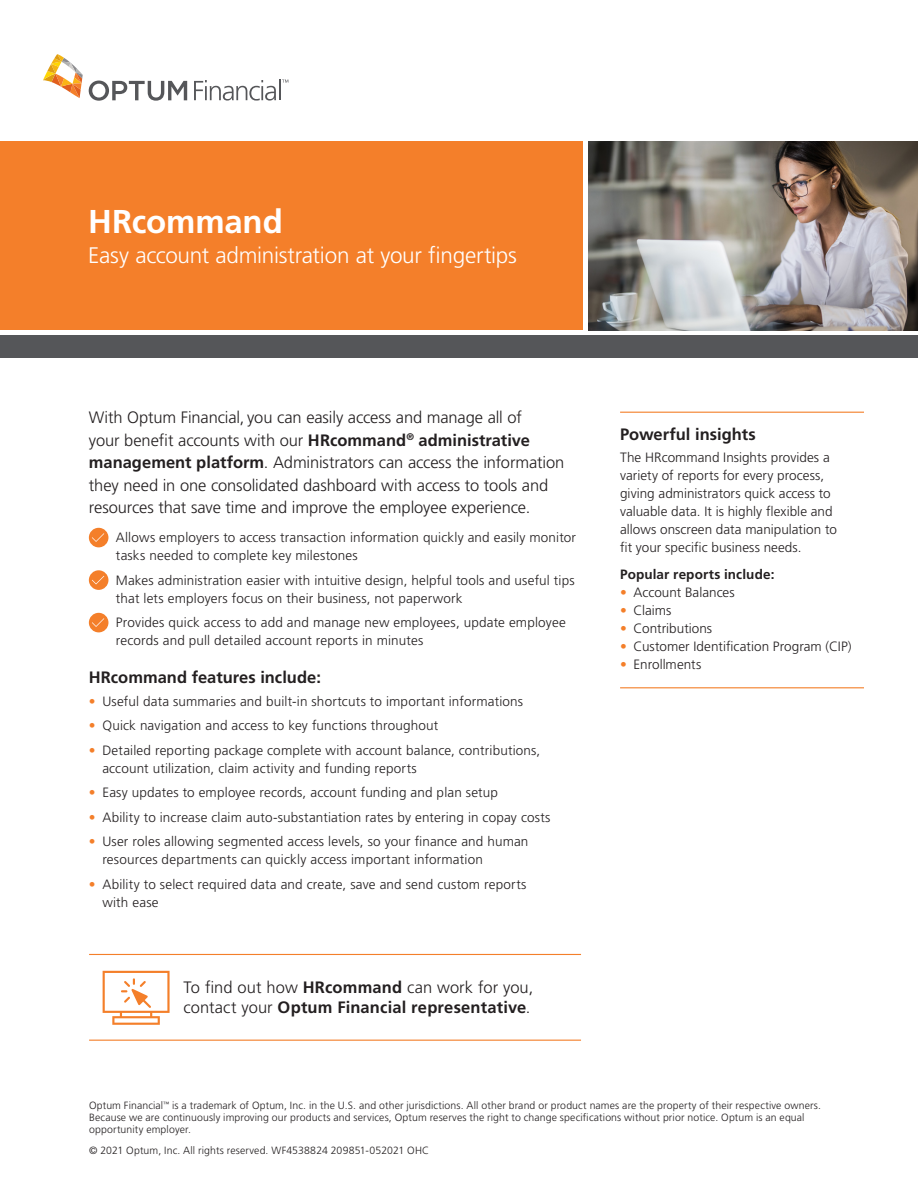
<style>
.page{position:relative;width:918px;height:1188px;background:#fff}
.page>*{position:absolute;margin:0;border:0;box-sizing:border-box;transform-origin:0 0}
.t1{font:700 33px "Frutiger LT Pro";letter-spacing:-.005em;color:#fff}
.t2{font:300 22.5px "Frutiger LT Pro";letter-spacing:-.01em;color:#fff}
.Intro_Body_Copy{font:300 16.5px/22.5px "Frutiger LT Pro";letter-spacing:-.005em;color:#231f20}
.Body_copy{font:300 16.5px/19.5px "Frutiger LT Pro";letter-spacing:.005em;color:#231f20}
.Sidebar_Header-rule{font:700 16.5px "Frutiger LT Pro";color:#231f20}
.Body_copy-2{font:300 13.5px/18px "Frutiger LT Pro";letter-spacing:.01em;color:#231f20}
.Sidebar_Body_-_rule{font:300 13.5px/18px "Frutiger LT Pro";color:#231f20}
.Sidebar_Body_-_rule-2{font:700 13.5px "Frutiger LT Pro";letter-spacing:.01em;color:#231f20}
.Disclaimer{font:300 10.5px/12px "Frutiger LT Pro";letter-spacing:.01em;color:#231f20}
.s1{font-weight:700}
.s2{color:#f47f2a}
</style>
<div class="page">
<div style="left:0;top:141px;width:582px;height:189px;background:#f47f2a"></div>
<div style="left:0;top:335px;width:918px;height:22px;background:#555659"></div>
<hr style="left:620px;top:412px;width:244px;height:1px;background:#f47f2a">
<hr style="left:620px;top:687px;width:244px;height:1px;background:#f47f2a">
<img style="left:589px;top:141px;width:329px;height:189px">
<svg style="left:43px;top:54px;width:40px;height:44px"></svg>
<svg style="left:89px;top:81px;width:98px;height:20px"></svg>
<svg style="left:194px;top:79px;width:94px;height:22px"></svg>
<div style="left:89px;top:528px;width:19px;height:19px;background:#f47f2a;border-radius:50%"></div>
<svg style="left:92px;top:533px;width:12px;height:9px"></svg>
<div style="left:89px;top:570px;width:19px;height:20px;background:#f47f2a;border-radius:50%"></div>
<svg style="left:92px;top:576px;width:12px;height:8px"></svg>
<div style="left:89px;top:613px;width:19px;height:19px;background:#f47f2a;border-radius:50%"></div>
<svg style="left:92px;top:618px;width:12px;height:9px"></svg>
<hr style="left:89px;top:954px;width:492px;height:1px;background:#f47f2a">
<hr style="left:89px;top:1040px;width:492px;height:1px;background:#f47f2a">
<svg style="left:103px;top:971px;width:67px;height:54px"></svg>
<p class="t1" style="left:88px;top:202px;width:196px">HRcommand</p>
<p class="t2" style="left:88px;top:242px;width:430px">Easy account administration at your fingertips</p>
<p class="Intro_Body_Copy" style="left:89px;top:406px;width:477px">With Optum Financial, you can easily access and manage all of<br>your benefit accounts with our <span class="s1">HRcommand</span><sup>®</sup> <span class="s1">administrative management platform</span>. Administrators can access the information they need in one consolidated dashboard with access to tools and resources that save time and improve the employee experience.</p>
<p class="Body_copy-2" style="left:116px;top:528px;width:462px">Allows employers to access transaction information quickly and easily monitor tasks needed to complete key milestones</p>
<p class="Body_copy-2" style="left:116px;top:571px;width:460px">Makes administration easier with intuitive design, helpful tools and useful tips that lets employers focus on their business, not paperwork</p>
<p class="Body_copy-2" style="left:116px;top:613px;width:451px">Provides quick access to add and manage new employees, update employee records and pull detailed account reports in minutes</p>
<p class="Sidebar_Header-rule" style="left:89px;top:668px;width:234px">HRcommand features include:</p>
<p class="Body_copy-2" style="left:89px;top:692px;width:436px"><span class="s2">•</span> Useful data summaries and built-in shortcuts to important informations</p>
<p class="Body_copy-2" style="left:89px;top:717px;width:351px"><span class="s2">•</span> Quick navigation and access to key functions throughout</p>
<p class="Body_copy-2" style="left:102px;top:741px;width:440px;text-indent:-14px"><span class="s2">•</span> Detailed reporting package complete with account balance, contributions, account utilization, claim activity and funding reports</p>
<p class="Body_copy-2" style="left:89px;top:784px;width:411px"><span class="s2">•</span> Easy updates to employee records, account funding and plan setup</p>
<p class="Body_copy-2" style="left:89px;top:808px;width:463px"><span class="s2">•</span> Ability to increase claim auto-substantiation rates by entering in copay costs</p>
<p class="Body_copy-2" style="left:102px;top:833px;width:428px;text-indent:-14px"><span class="s2">•</span> User roles allowing segmented access levels, so your finance and human resources departments can quickly access important information</p>
<p class="Body_copy-2" style="left:102px;top:875px;width:426px;text-indent:-14px"><span class="s2">•</span> Ability to select required data and create, save and send custom reports with ease</p>
<p class="Body_copy" style="left:184px;top:978px;width:351px">To find out how <span class="s1">HRcommand</span> can work for you, contact your <span class="s1">Optum Financial representative</span>.</p>
<p class="Sidebar_Header-rule" style="left:620px;top:424px;width:137px">Powerful insights</p>
<p class="Sidebar_Body_-_rule" style="left:620px;top:449px;width:218px">The HRcommand Insights provides a variety of reports for every process, giving administrators quick access to valuable data. It is highly flexible and allows onscreen data manipulation to fit your specific business needs.</p>
<p class="Sidebar_Body_-_rule-2" style="left:620px;top:567px;width:156px">Popular reports include:</p>
<p class="Sidebar_Body_-_rule" style="left:620px;top:584px;width:116px"><span class="s2">•</span> Account Balances</p>
<p class="Sidebar_Body_-_rule" style="left:620px;top:602px;width:53px"><span class="s2">•</span> Claims</p>
<p class="Sidebar_Body_-_rule" style="left:620px;top:620px;width:94px"><span class="s2">•</span> Contributions</p>
<p class="Sidebar_Body_-_rule" style="left:620px;top:638px;width:233px"><span class="s2">•</span> Customer Identification Program (CIP)</p>
<p class="Sidebar_Body_-_rule" style="left:620px;top:656px;width:83px"><span class="s2">•</span> Enrollments</p>
<p class="Disclaimer" style="left:89px;top:1100px;width:733px">Optum Financial<sup>™</sup> is a trademark of Optum, Inc. in the U.S. and other jurisdictions. All other brand or product names are the property of their respective owners.<br>Because we are continuously improving our products and services, Optum reserves the right to change specifications without prior notice. Optum is an equal opportunity employer.</p>
<p class="Disclaimer" style="left:89px;top:1145px;width:342px">© 2021 Optum, Inc. All rights reserved. WF4538824 209851-052021 OHC</p>
</div>
